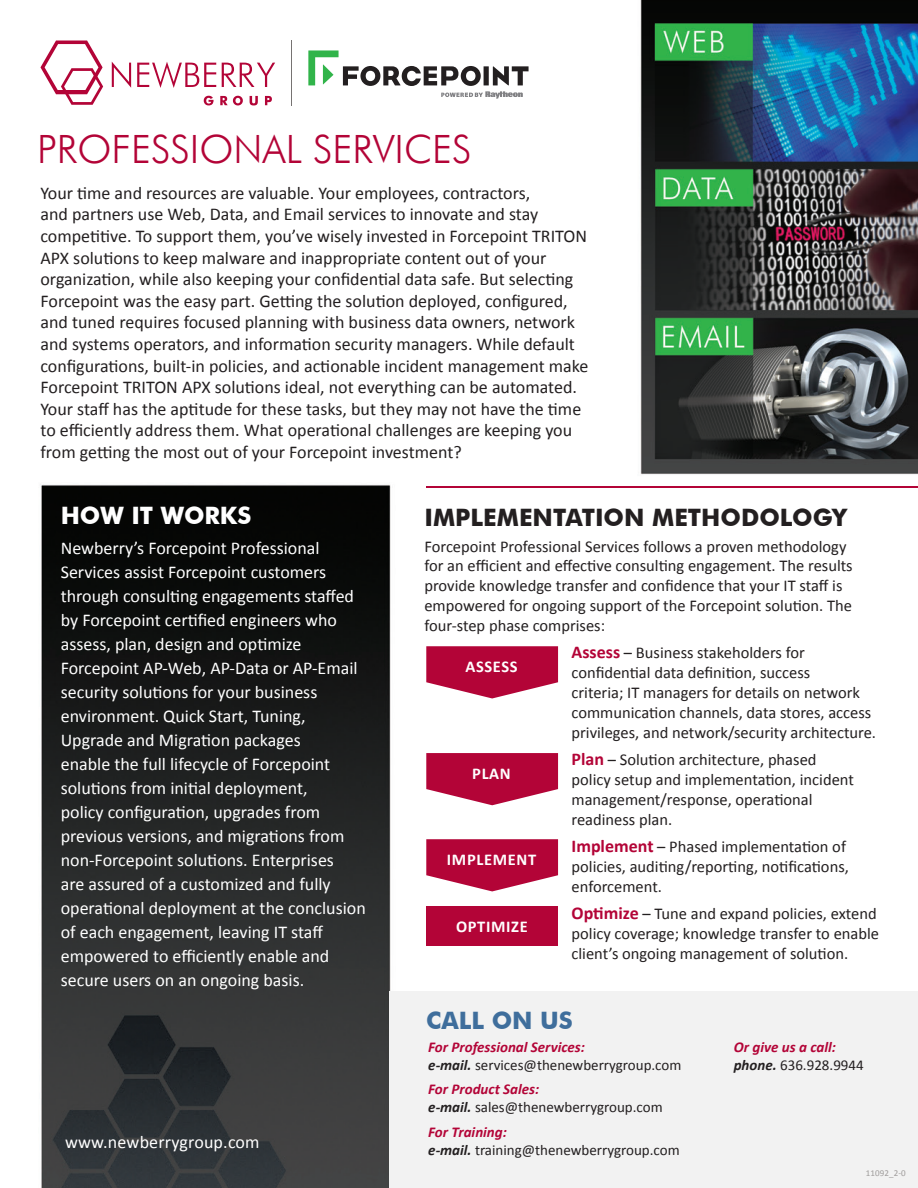
<style>
.page{position:relative;width:918px;height:1188px;background:#fff}
.page>*{position:absolute;margin:0;border:0;box-sizing:border-box;transform-origin:0 0}
.Main_Title{font:300 39px "Futura BT";color:#b30437}
.Header_-_General_con{font:700 24px "Futura BT";color:#231f20}
.Header_-_General_con-2{font:700 24px "Futura BT";color:#fff}
.Header_-_General_con-3{font:700 24px "Futura BT";color:#3f6e9c}
.Main_Paragraph{font:18px/21.6px "Calibri";color:#231f20}
.Sidebar_Paragraph{font:18px/24px "Calibri";color:#fff}
._11_pt_body{font:18px "Calibri";letter-spacing:.01em;color:#fff}
.Single_Paragraph{font:16.5px/19.8px "Calibri";color:#231f20}
.t1{font:700 16.5px "Calibri";letter-spacing:.04em;color:#fff}
.Emphasis{font:15px "Calibri";color:#231f20}
.Emphasis-2{font:italic 700 15px "Calibri";color:#b30437}
._11_pt_body-2{font:9px "Calibri";letter-spacing:.01em;color:#9f9c9b}
.s1{font-weight:700;font-size:18px;color:#b30437}
.s2{font-weight:700;font-style:italic}
</style>
<div class="page">
<img style="left:41px;top:0;width:877px;height:1188px">
<div style="left:390px;top:991px;width:528px;height:197px;background:#f2f2f2"></div>
<hr style="left:426px;top:486px;width:492px;height:2px;background:#b30437">
<svg style="left:204px;top:96px;width:10px;height:9px"></svg>
<svg style="left:220px;top:96px;width:23px;height:9px"></svg>
<svg style="left:250px;top:96px;width:8px;height:9px"></svg>
<svg style="left:265px;top:96px;width:7px;height:9px"></svg>
<svg style="left:112px;top:62px;width:19px;height:26px"></svg>
<svg style="left:137px;top:62px;width:79px;height:26px"></svg>
<svg style="left:222px;top:63px;width:53px;height:24px"></svg>
<svg style="left:40px;top:40px;width:63px;height:65px"></svg>
<hr style="left:57px;top:91px;width:29px;height:3px;background:#b30437">
<hr style="left:292px;top:40px;width:1px;height:66px;background:#767372">
<svg style="left:426px;top:839px;width:132px;height:52px;background:#be2a55"></svg>
<div style="left:426px;top:906px;width:132px;height:40px;background:#b30437"></div>
<svg style="left:426px;top:646px;width:132px;height:52px;background:#be2a55"></svg>
<svg style="left:426px;top:753px;width:132px;height:52px;background:#be2a55"></svg>
<svg style="left:308px;top:50px;width:221px;height:49px"></svg>
<p class="Main_Title" style="left:37px;top:125px;width:436px">PROFESSIONAL SERVICES</p>
<p class="Main_Paragraph" style="left:40px;top:182px;width:549px">Your time and resources are valuable. Your employees, contractors,<br>and partners use Web, Data, and Email services to innovate and stay competitive. To support them, you’ve wisely invested in Forcepoint TRITON APX solutions to keep malware and inappropriate content out of your organization, while also keeping your confidential data safe. But selecting Forcepoint was the easy part. Getting the solution deployed, configured, and tuned requires focused planning with business data owners, network and systems operators, and information security managers. While default configurations, built-in policies, and actionable incident management make Forcepoint TRITON APX solutions ideal, not everything can be automated.<br>Your staff has the aptitude for these tasks, but they may not have the time to efficiently address them. What operational challenges are keeping you from getting the most out of your Forcepoint investment?</p>
<p class="Header_-_General_con-2" style="left:61px;top:501px;width:192px">HOW IT WORKS</p>
<p class="Sidebar_Paragraph" style="left:61px;top:537px;width:307px">Newberry’s Forcepoint Professional Services assist Forcepoint customers through consulting engagements staffed by Forcepoint certified engineers who assess, plan, design and optimize Forcepoint AP-Web, AP-Data or AP-Email security solutions for your business environment. Quick Start, Tuning, Upgrade and Migration packages<br>enable the full lifecycle of Forcepoint solutions from initial deployment,<br>policy configuration, upgrades from previous versions, and migrations from non-Forcepoint solutions. Enterprises<br>are assured of a customized and fully operational deployment at the conclusion of each engagement, leaving IT staff empowered to efficiently enable and secure users on an ongoing basis.</p>
<p class="_11_pt_body" style="left:65px;top:1130px;width:196px">www.newberrygroup.com</p>
<p class="Header_-_General_con" style="left:424px;top:503px;width:424px">IMPLEMENTATION METHODOLOGY</p>
<p class="Single_Paragraph" style="left:424px;top:536px;width:430px">Forcepoint Professional Services follows a proven methodology for an efficient and effective consulting engagement. The results provide knowledge transfer and confidence that your IT staff is empowered for ongoing support of the Forcepoint solution. The four-step phase comprises:</p>
<p class="Single_Paragraph" style="left:572px;top:643px;width:306px"><span class="s1">Assess</span> – Business stakeholders for confidential data definition, success<br>criteria; IT managers for details on network communication channels, data stores, access privileges, and network/security architecture.</p>
<p class="Single_Paragraph" style="left:572px;top:750px;width:284px"><span class="s1">Plan</span> – Solution architecture, phased policy setup and implementation, incident management/response, operational readiness plan.</p>
<p class="Single_Paragraph" style="left:572px;top:837px;width:279px"><span class="s1">Implement</span> – Phased implementation of policies, auditing/reporting, notifications, enforcement.</p>
<p class="Single_Paragraph" style="left:572px;top:904px;width:309px"><span class="s1">Optimize</span> – Tune and expand policies, extend policy coverage; knowledge transfer to enable client’s ongoing management of solution.</p>
<p class="t1" style="left:465px;top:656px;width:54px">ASSESS</p>
<p class="t1" style="left:472px;top:763px;width:40px">PLAN</p>
<p class="t1" style="left:447px;top:849px;width:91px">IMPLEMENT</p>
<p class="t1" style="left:456px;top:916px;width:73px">OPTIMIZE</p>
<p class="Header_-_General_con-3" style="left:426px;top:1006px;width:148px">CALL ON US</p>
<p class="Emphasis-2" style="left:428px;top:1037px;width:158px">For Professional Services:</p>
<p class="Emphasis" style="left:428px;top:1055px;width:255px"><span class="s2">e-mail.</span> services@thenewberrygroup.com</p>
<p class="Emphasis-2" style="left:428px;top:1080px;width:112px">For Product Sales:</p>
<p class="Emphasis" style="left:428px;top:1098px;width:236px"><span class="s2">e-mail.</span> sales@thenewberrygroup.com</p>
<p class="Emphasis-2" style="left:428px;top:1122px;width:80px">For Training:</p>
<p class="Emphasis" style="left:428px;top:1141px;width:253px"><span class="s2">e-mail.</span> training@thenewberrygroup.com</p>
<p class="Emphasis-2" style="left:734px;top:1037px;width:104px">Or give us a call:</p>
<p class="Emphasis" style="left:734px;top:1055px;width:132px"><span class="s2">phone.</span> 636.928.9944</p>
<p class="_11_pt_body-2" style="left:866px;top:1167px;width:41px">11092_2-0</p>
</div>
